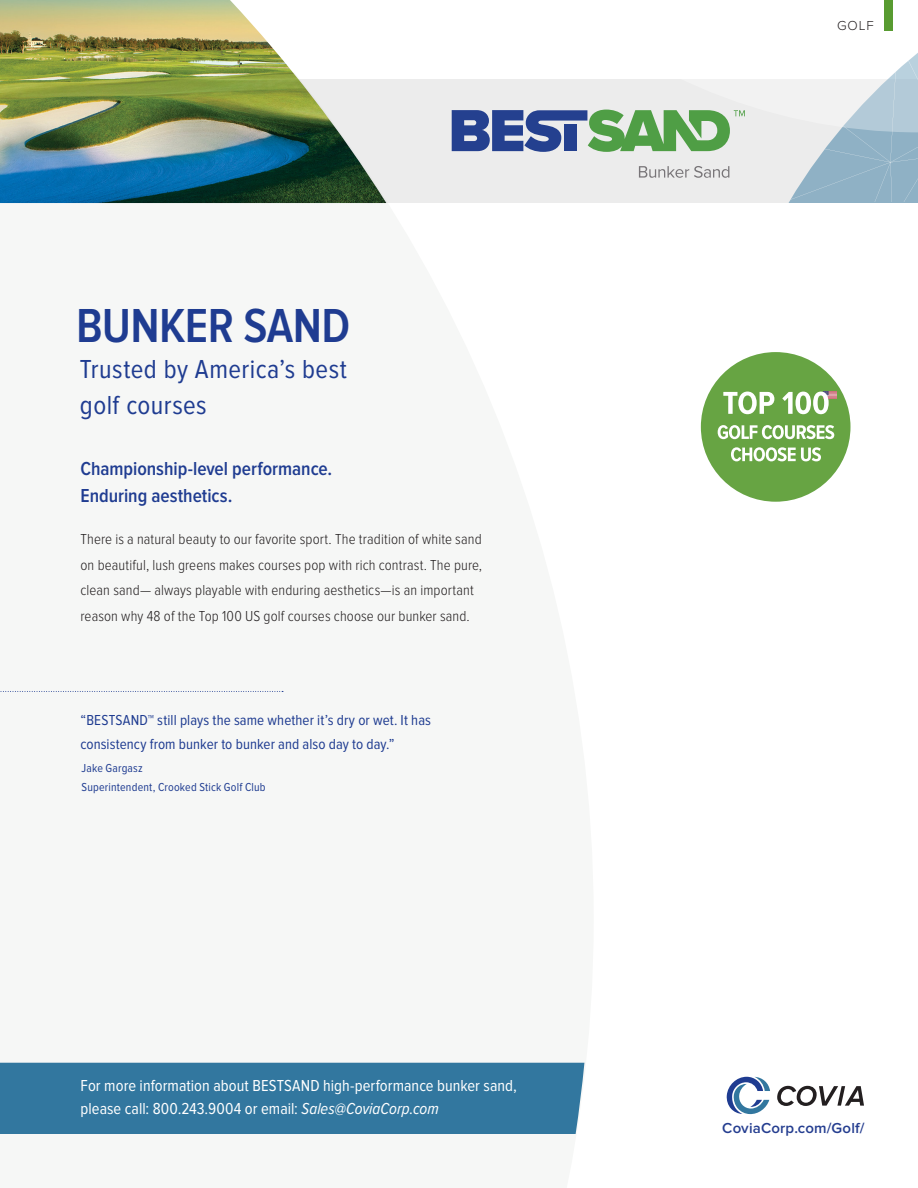
<style>
.page{position:relative;width:918px;height:1188px;background:#fff}
.page>*{position:absolute;margin:0;border:0;box-sizing:border-box;transform-origin:0 0}
.t1{font:600 49.5px "Proxima Nova Cond";letter-spacing:-.015em;color:#1f3c91}
.t2{font:27px/36px "Proxima Nova Cond";letter-spacing:.015em;color:#1f3c91}
.BODY{font:600 19.5px/27px "Proxima Nova Cond";color:#1f3c91}
.t3{font:16.5px/22.5px "Proxima Nova Cond";letter-spacing:.005em;color:#fff}
.BODY-2{font:300 15px/25.5px "Proxima Nova Cond";letter-spacing:.005em;color:#231f20}
.BODY-3{font:15px/24px "Proxima Nova Cond";letter-spacing:.005em;color:#1f3c91}
.t4{font:600 15px "Proxima Nova";letter-spacing:.015em;color:#253e90}
.t5{font:300 13.5px "Proxima Nova";color:#231f20}
.BODY-4{font:12px "Proxima Nova Cond";letter-spacing:.015em;color:#1f3c91}
.s1{font-style:italic}
</style>
<div class="page">
<div style="left:0;top:79px;width:918px;height:123px;background:#ececec"></div>
<img style="left:0;top:0;width:386px;height:203px">
<div style="left:0;top:1063px;width:584px;height:71px;background:#32779f"></div>
<svg style="left:0;top:691px;width:283px;height:1px"></svg>
<div style="left:701px;top:352px;width:150px;height:150px;background:#67a443;border-radius:50%"></div>
<svg style="left:731px;top:447px;width:90px;height:14px"></svg>
<svg style="left:718px;top:425px;width:116px;height:14px"></svg>
<svg style="left:723px;top:392px;width:114px;height:22px"></svg>
<svg style="left:452px;top:0;width:466px;height:202px"></svg>
<svg style="left:777px;top:1086px;width:87px;height:20px"></svg>
<svg style="left:727px;top:1077px;width:43px;height:37px"></svg>
<p class="t1" style="left:76px;top:298px;width:276px">BUNKER SAND</p>
<p class="t2" style="left:80px;top:352px;width:269px">Trusted by America’s best golf courses</p>
<p class="BODY" style="left:81px;top:456px;width:253px">Championship-level performance.<br>Enduring aesthetics.</p>
<p class="BODY-2" style="left:81px;top:527px;width:403px">There is a natural beauty to our favorite sport. The tradition of white sand on beautiful, lush greens makes courses pop with rich contrast. The pure, clean sand— always playable with enduring aesthetics—is an important reason why 48 of the Top 100 US golf courses choose our bunker sand.</p>
<p class="BODY-3" style="left:80px;top:708px;width:352px">“BESTSAND™ still plays the same whether it’s dry or wet. It has consistency from bunker to bunker and also day to day.”</p>
<p class="BODY-4" style="left:82px;top:761px;width:63px">Jake Gargasz</p>
<p class="BODY-4" style="left:82px;top:780px;width:186px">Superintendent, Crooked Stick Golf Club</p>
<p class="t3" style="left:81px;top:1075px;width:438px">For more information about BESTSAND high-performance bunker sand, please call: 800.243.9004 or email: <span class="s1">Sales@CoviaCorp.com</span></p>
<p class="t5" style="left:837px;top:18px;width:38px">GOLF</p>
<p class="t4" style="left:722px;top:1120px;width:144px">CoviaCorp.com/Golf/</p>
</div>
